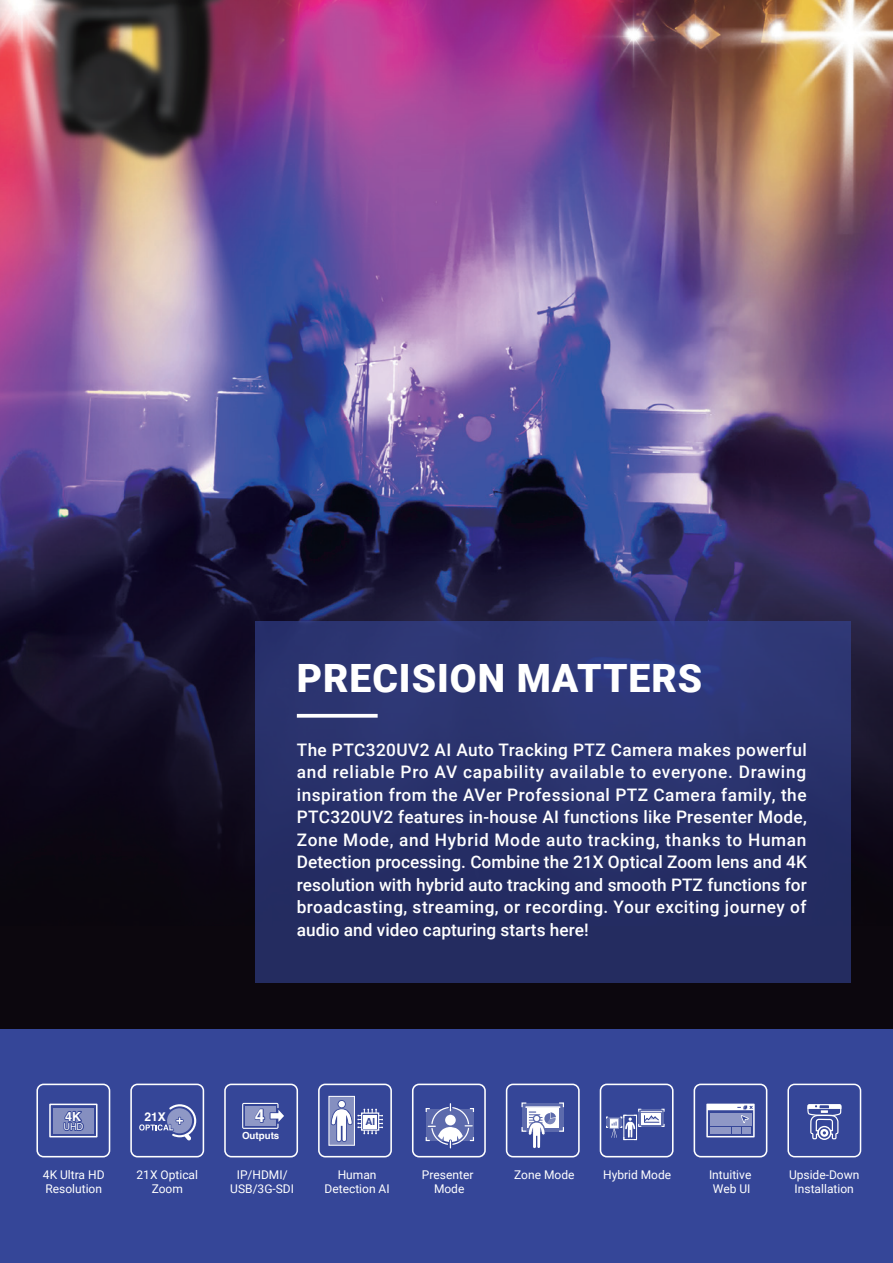
<style>
.page{position:relative;width:893px;height:1263px;background:#fff}
.page>*{position:absolute;margin:0;border:0;box-sizing:border-box;transform-origin:0 0}
.t1{font:900 39px "Roboto";letter-spacing:.025em;color:#fff}
.t2{font:700 18px "Helvetica";color:#fff}
.t3{font:500 17.25px/22.5px "Roboto";color:#fff;text-align:justify}
.t4{font:700 12.6px "Helvetica";color:#fff}
.t5{font:12px/14.4px "Roboto";color:#fff;text-align:center}
.t6{font:700 12px "Helvetica";color:#fff}
.t7{font:10.2px "Myriad Pro";color:#fff}
.t8{font:700 9.75px "Helvetica";color:#fff}
.t9{font:700 9.75px "Helvetica";color:#354698}
</style>
<div class="page">
<img style="left:0;top:0;width:893px;height:538px">
<svg style="left:0;top:538px;width:893px;height:491px;background:#151027"></svg>
<img style="left:0;top:0;width:333px;height:191px">
<div style="left:0;top:1029px;width:893px;height:234px;background:#354698"></div>
<div style="left:255px;top:622px;width:595px;height:361px;background:linear-gradient(to bottom,#2f3979,#222a5c)"></div>
<svg style="left:297px;top:714px;width:81px;height:4px"></svg>
<div style="left:49px;top:1103px;width:49px;height:34px;border:2px solid #fff"></div>
<div style="left:53px;top:1107px;width:41px;height:26px;background:#858fc0"></div>
<svg style="left:63px;top:1111px;width:21px;height:20px"></svg>
<div style="left:506px;top:1083px;width:74px;height:74px;border:2px solid #fff;border-radius:6px"></div>
<div style="left:412px;top:1083px;width:74px;height:74px;border:2px solid #fff;border-radius:6px"></div>
<div style="left:694px;top:1083px;width:73px;height:74px;border:2px solid #fff;border-radius:6px"></div>
<div style="left:318px;top:1083px;width:74px;height:74px;border:2px solid #fff;border-radius:6px"></div>
<div style="left:224px;top:1083px;width:74px;height:74px;border:2px solid #fff;border-radius:6px"></div>
<div style="left:130px;top:1083px;width:74px;height:74px;border:2px solid #fff;border-radius:6px"></div>
<div style="left:36px;top:1083px;width:74px;height:74px;border:2px solid #fff;border-radius:6px"></div>
<svg style="left:139px;top:1104px;width:57px;height:36px"></svg>
<div style="left:787px;top:1084px;width:74px;height:73px;border:2px solid #fff;border-radius:6px"></div>
<div style="left:329px;top:1096px;width:25px;height:49px;background:#858fc0"></div>
<div style="left:329px;top:1096px;width:26px;height:50px;border:1px solid #fff"></div>
<svg style="left:331px;top:1100px;width:52px;height:42px"></svg>
<svg style="left:706px;top:1103px;width:49px;height:34px"></svg>
<svg style="left:242px;top:1103px;width:42px;height:26px"></svg>
<div style="left:600px;top:1083px;width:74px;height:74px;border:2px solid #fff;border-radius:6px"></div>
<svg style="left:425px;top:1104px;width:49px;height:44px"></svg>
<svg style="left:606px;top:1108px;width:59px;height:32px"></svg>
<svg style="left:521px;top:1102px;width:43px;height:47px"></svg>
<svg style="left:522px;top:1103px;width:41px;height:28px"></svg>
<svg style="left:807px;top:1104px;width:35px;height:36px"></svg>
<h1 class="t1" style="left:297px;top:650px;width:407px">PRECISION MATTERS</h1>
<p class="t4" style="left:65px;top:1109px;width:18px">4K</p>
<p class="t7" style="left:63px;top:1120px;width:21px">UHD</p>
<p class="t6" style="left:145px;top:1109px;width:23px">21X</p>
<p class="t3" style="left:297px;top:738px;width:512px">The PTC320UV2 AI Auto Tracking PTZ Camera makes powerful and reliable Pro AV capability available to everyone. Drawing inspiration from the AVer Professional PTZ Camera family, the PTC320UV2 features in-house AI functions like Presenter Mode, Zone Mode, and Hybrid Mode auto tracking, thanks to Human Detection processing. Combine the 21X Optical Zoom lens and 4K resolution with hybrid auto tracking and smooth PTZ functions for broadcasting, streaming, or recording. Your exciting journey of audio and video capturing starts here!</p>
<p class="t2" style="left:255px;top:1105px;width:12px">4</p>
<p class="t8" style="left:242px;top:1129px;width:39px">Outputs</p>
<p class="t9" style="left:365px;top:1115px;width:11px">AI</p>
<p class="t5" style="left:43px;top:1167px;width:63px;text-align:left">4K Ultra HD<br>Resolution</p>
<p class="t5" style="left:137px;top:1167px;width:63px">21X Optical<br>Zoom</p>
<p class="t5" style="left:230px;top:1167px;width:65px">IP/HDMI/<br>USB/3G-SDI</p>
<p class="t5" style="left:325px;top:1167px;width:67px">Human<br>Detection AI</p>
<p class="t5" style="left:422px;top:1167px;width:53px">Presenter<br>Mode</p>
<p class="t5" style="left:514px;top:1167px;width:62px">Zone Mode</p>
<p class="t5" style="left:709px;top:1167px;width:44px">Intuitive<br>Web UI</p>
<p class="t5" style="left:603px;top:1167px;width:70px">Hybrid Mode</p>
<p class="t5" style="left:789px;top:1167px;width:72px">Upside-Down<br>Installation</p>
</div>
